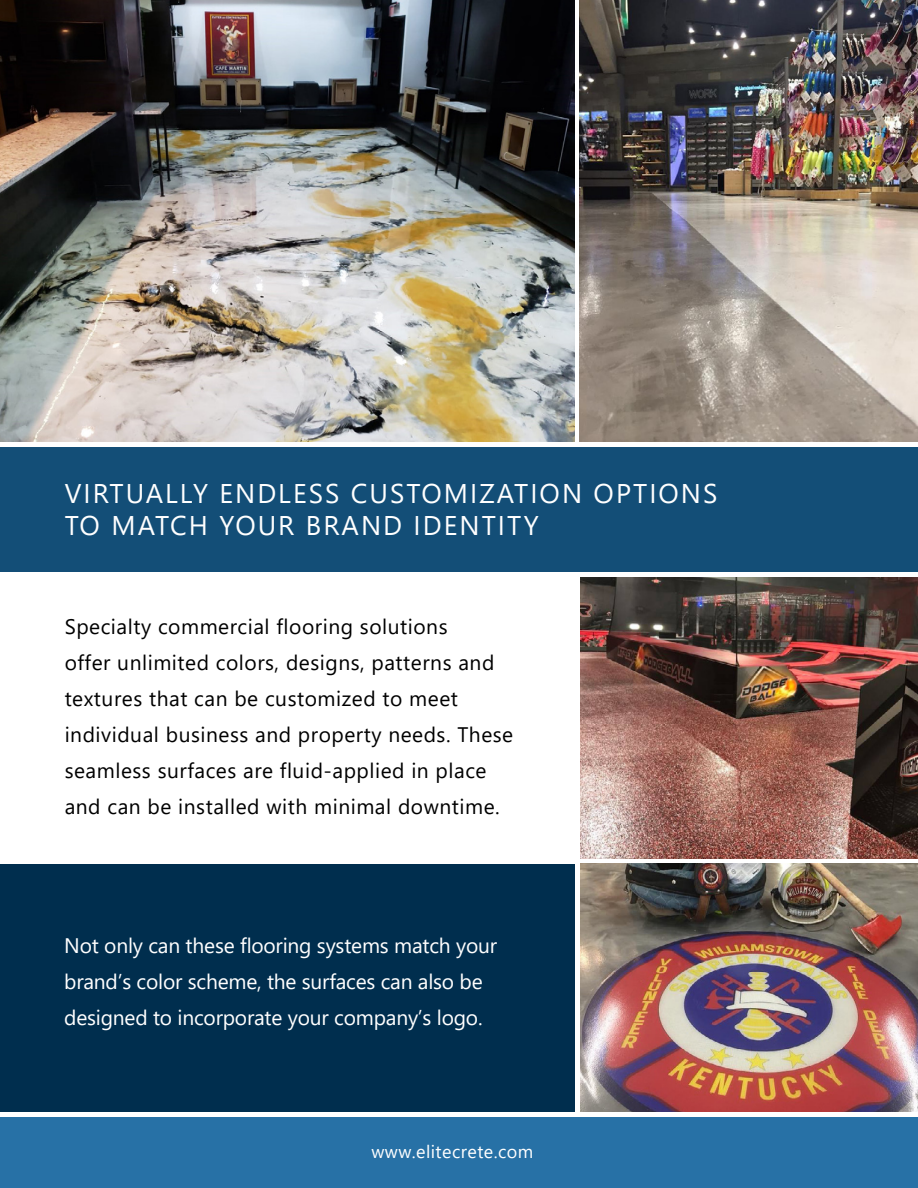
<style>
.page{position:relative;width:918px;height:1188px;background:#fff}
.page>*{position:absolute;margin:0;border:0;box-sizing:border-box;transform-origin:0 0}
.t1{font:27px/32.4px "Segoe UI";letter-spacing:.075em;color:#fff}
.t2{font:21px/36px "Segoe UI";letter-spacing:.025em;color:#000}
.t3{font:21px/36px "Segoe UI";letter-spacing:-.01em;color:#fff}
.t4{font:18px "Segoe UI";letter-spacing:.025em;color:#fff}
</style>
<div class="page">
<img style="left:580px;top:864px;width:338px;height:248px">
<div style="left:0;top:1117px;width:918px;height:71px;background:#2771a6"></div>
<div style="left:0;top:447px;width:918px;height:125px;background:#134e77"></div>
<img style="left:0;top:0;width:574px;height:442px">
<div style="left:0;top:864px;width:575px;height:248px;background:#002e4e"></div>
<img style="left:580px;top:577px;width:338px;height:282px">
<img style="left:579px;top:0;width:339px;height:442px">
<p class="t1" style="left:65px;top:475px;width:654px">VIRTUALLY ENDLESS CUSTOMIZATION OPTIONS<br>TO MATCH YOUR BRAND IDENTITY</p>
<p class="t2" style="left:65px;top:606px;width:450px">Specialty commercial flooring solutions<br>offer unlimited colors, designs, patterns and textures that can be customized to meet individual business and property needs. These seamless surfaces are fluid-applied in place and can be installed with minimal downtime.</p>
<p class="t3" style="left:64px;top:926px;width:434px">Not only can these flooring systems match your brand’s color scheme, the surfaces can also be designed to incorporate your company’s logo.</p>
<p class="t4" style="left:371px;top:1135px;width:164px">www.elitecrete.com</p>
</div>
